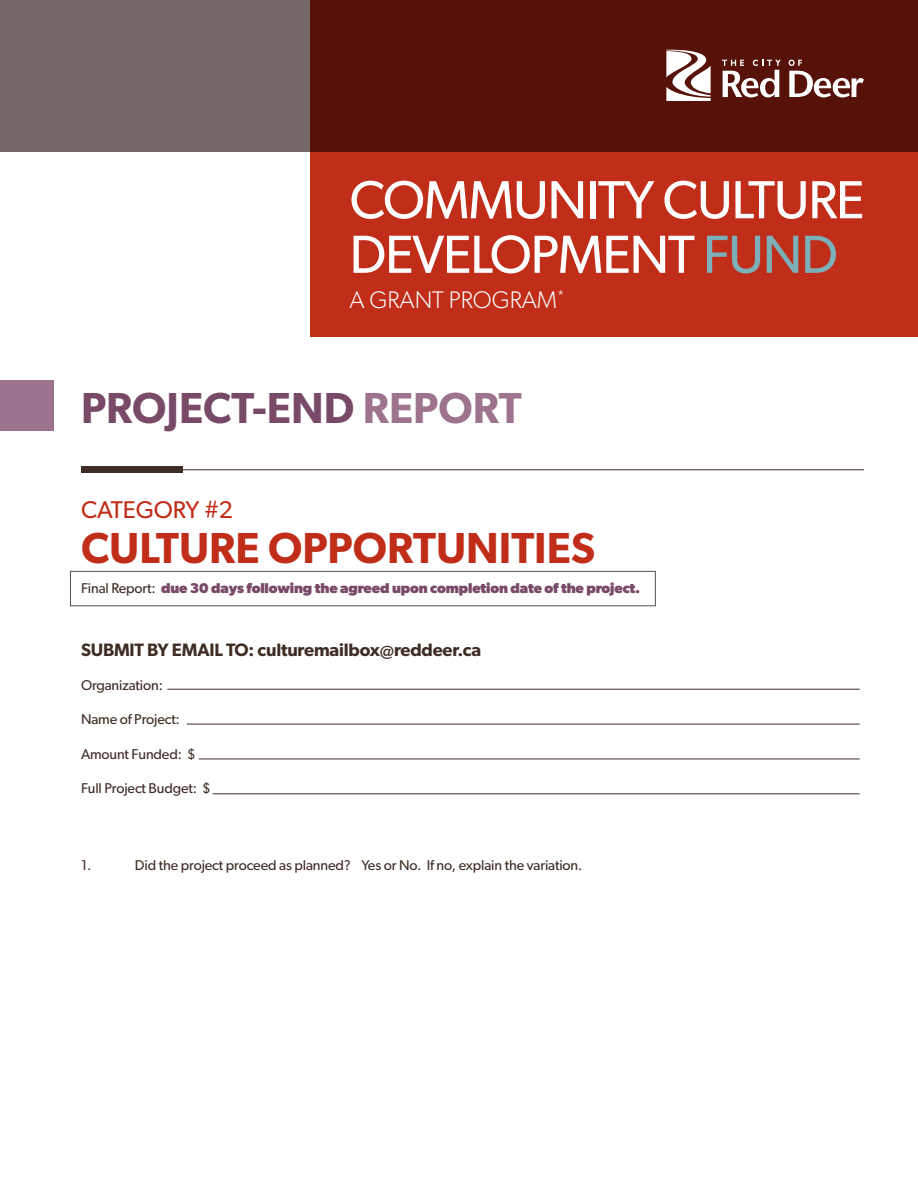
<style>
.page{position:relative;width:918px;height:1188px;background:#fff}
.page>*{position:absolute;margin:0;border:0;box-sizing:border-box;transform-origin:0 0}
.t1{font:53.7px/54.6px "Gibson";letter-spacing:-.025em;color:#fff}
.t2{font:600 43.5px "Gibson";color:#c02d19}
.t3{font:600 43.5px "Gibson";color:#794a67}
.t4{font:24.3px "Gibson";color:#c02d19}
.t5{font:300 24px "Gibson";color:#fff}
.t6{font:600 18px "Gibson";letter-spacing:-.01em;color:#3f2d25}
.t7{font:14.25px "Gibson";letter-spacing:-.01em;color:#3f2d25}
.t8{font:700 14.25px "Gibson";letter-spacing:-.01em;color:#794a67}
.s1{color:#7bb0bb}
.s2{color:#9d738d}
.s3{font-weight:400;color:#3f2d25}
</style>
<div class="page">
<div style="left:0;top:0;width:918px;height:151px;background:#736865"></div>
<svg style="left:310px;top:0;width:608px;height:337px;background:#922112"></svg>
<svg style="left:722px;top:60px;width:59px;height:37px;background:#976e68"></svg>
<svg style="left:789px;top:60px;width:75px;height:37px;background:#895a53"></svg>
<svg style="left:666px;top:50px;width:45px;height:51px;background:#c9b3b0"></svg>
<div style="left:0;top:380px;width:54px;height:50px;background:#9d738d"></div>
<hr style="left:81px;top:469px;width:783px;height:1px;background:#3f2d25">
<div style="left:81px;top:466px;width:102px;height:6px;background:#3f2d25"></div>
<hr style="left:167px;top:689px;width:693px;height:1px;background:#3f2d25">
<hr style="left:187px;top:724px;width:673px;height:1px;background:#3f2d25">
<hr style="left:199px;top:759px;width:661px;height:1px;background:#3f2d25">
<hr style="left:213px;top:794px;width:647px;height:1px;background:#3f2d25">
<div style="left:70px;top:571px;width:586px;height:35px;border:1px solid #515249"></div>
<p class="t1" style="left:350px;top:172px;width:516px">COMMUNITY CULTURE<br>DEVELOPMENT <span class="s1">FUND</span></p>
<p class="t5" style="left:350px;top:286px;width:216px">A GRANT PROGRAM<sup>*</sup></p>
<p class="t3" style="left:81px;top:382px;width:442px">PROJECT-END <span class="s2">REPORT</span></p>
<p class="t4" style="left:81px;top:495px;width:154px">CATEGORY #2</p>
<p class="t2" style="left:81px;top:522px;width:516px">CULTURE OPPORTUNITIES</p>
<p class="t8" style="left:81px;top:579px;width:561px"><span class="s3">Final Report:</span> due 30 days following the agreed upon completion date of the project.</p>
<p class="t6" style="left:81px;top:639px;width:402px">SUBMIT BY EMAIL TO: culturemailbox@reddeer.ca</p>
<p class="t7" style="left:81px;top:677px;width:84px">Organization:</p>
<p class="t7" style="left:81px;top:711px;width:100px">Name of Project:</p>
<p class="t7" style="left:81px;top:746px;width:116px">Amount Funded: $</p>
<p class="t7" style="left:81px;top:780px;width:131px">Full Project Budget: $</p>
<p class="t7" style="left:81px;top:856px;width:12px">1.</p>
<p class="t7" style="left:135px;top:856px;width:449px">Did the project proceed as planned? Yes or No. If no, explain the variation.</p>
</div>
